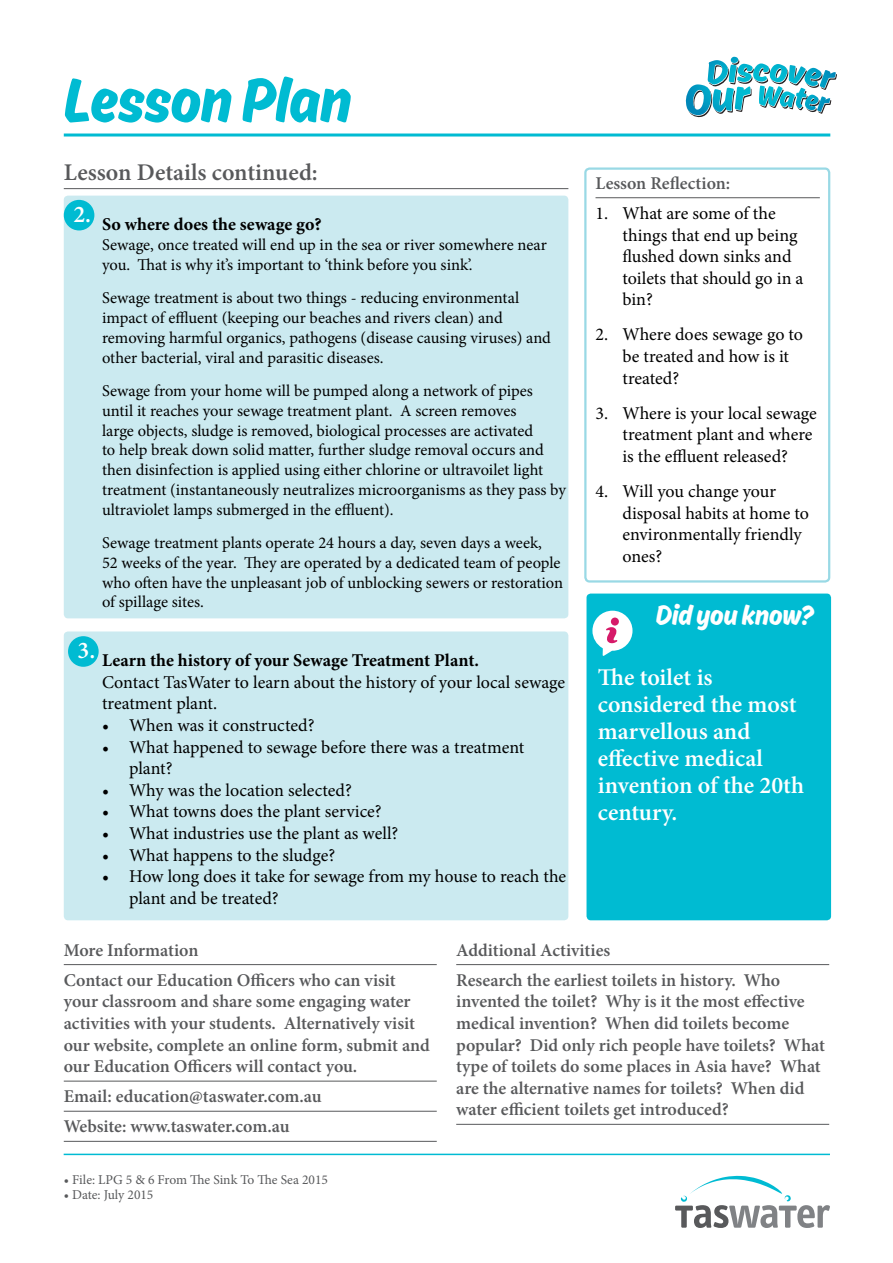
<style>
.page{position:relative;width:893px;height:1263px;background:#fff}
.page>*{position:absolute;margin:0;border:0;box-sizing:border-box;transform-origin:0 0}
.t1{font:66px "Ahkio";color:#00bbd2}
.t2{font:29.4px "Ahkio";color:#fff}
.t3{font:600 24px/27px "Minion Pro";color:#fff}
.t4{font:600 24px "Minion Pro";color:#58595b}
.t5{font:18px/21.6px "Minion Pro";letter-spacing:-.005em;color:#000}
.t6{font:600 18px/21.6px "Minion Pro";color:#58595b}
.t7{font:700 18px "Minion Pro";color:#000}
.t8{font:16.5px/19.8px "Minion Pro";color:#000}
.t9{font:13.5px "Minion Pro";color:#58595b}
</style>
<div class="page">
<svg style="left:675px;top:1176px;width:155px;height:52px"></svg>
<hr style="left:64px;top:1153px;width:766px;height:2px;background:#00bbd3">
<hr style="left:64px;top:188px;width:504px;height:1px;background:#58595b">
<svg style="left:685px;top:57px;width:152px;height:61px"></svg>
<hr style="left:64px;top:134px;width:766px;height:3px;background:#00bbd2">
<div style="left:584px;top:167px;width:246px;height:416px;border:2px solid #99d9e5;border-radius:4px"></div>
<hr style="left:595px;top:197px;width:225px;height:1px;background:#58595b">
<div style="left:64px;top:196px;width:504px;height:422px;background:#cbeaf0;border-radius:4px"></div>
<div style="left:64px;top:200px;width:30px;height:30px;background:#00bbd2;border-radius:50%"></div>
<hr style="left:456px;top:964px;width:373px;height:1px;background:#58595b">
<hr style="left:456px;top:1124px;width:373px;height:1px;background:#58595b">
<hr style="left:64px;top:964px;width:373px;height:1px;background:#58595b">
<hr style="left:64px;top:1081px;width:373px;height:1px;background:#58595b">
<hr style="left:64px;top:1111px;width:373px;height:1px;background:#58595b">
<hr style="left:64px;top:1141px;width:373px;height:1px;background:#58595b">
<div style="left:586px;top:593px;width:245px;height:327px;background:#00bbd2;border-radius:4px"></div>
<svg style="left:592px;top:611px;width:40px;height:45px"></svg>
<div style="left:611px;top:617px;width:8px;height:8px;background:#d61a69;border-radius:50%"></div>
<div style="left:64px;top:631px;width:504px;height:289px;background:#cbeaf0;border-radius:4px"></div>
<div style="left:68px;top:636px;width:31px;height:31px;background:#00bbd2;border-radius:50%"></div>
<h1 class="t1" style="left:64px;top:62px;width:289px">Lesson Plan</h1>
<h3 class="t4" style="left:64px;top:155px;width:256px">Lesson Details continued:</h3>
<h3 class="t3" style="left:73px;top:200px;width:19px">2.</h3>
<p class="t7" style="left:102px;top:212px;width:221px">So where does the sewage go?</p>
<p class="t8" style="left:102px;top:235px;width:446px">Sewage, once treated will end up in the sea or river somewhere near you. That is why it’s important to ‘think before you sink’.</p>
<p class="t8" style="left:102px;top:288px;width:450px">Sewage treatment is about two things - reducing environmental impact of effluent (keeping our beaches and rivers clean) and removing harmful organics, pathogens (disease causing viruses) and other bacterial, viral and parasitic diseases.</p>
<p class="t8" style="left:102px;top:381px;width:465px">Sewage from your home will be pumped along a network of pipes until it reaches your sewage treatment plant. A screen removes<br>large objects, sludge is removed, biological processes are activated<br>to help break down solid matter, further sludge removal occurs and then disinfection is applied using either chlorine or ultravoilet light treatment (instantaneously neutralizes microorganisms as they pass by ultraviolet lamps submerged in the effluent).</p>
<p class="t8" style="left:102px;top:533px;width:463px">Sewage treatment plants operate 24 hours a day, seven days a week,<br>52 weeks of the year. They are operated by a dedicated team of people who often have the unpleasant job of unblocking sewers or restoration of spillage sites.</p>
<h3 class="t3" style="left:78px;top:636px;width:19px">3.</h3>
<p class="t7" style="left:102px;top:648px;width:379px">Learn the history of your Sewage Treatment Plant.</p>
<p class="t5" style="left:102px;top:671px;width:465px">Contact TasWater to learn about the history of your local sewage treatment plant.</p>
<p class="t5" style="left:102px;top:714px;width:214px">• When was it constructed?</p>
<p class="t5" style="left:129px;top:736px;width:397px;text-indent:-27px">• What happened to sewage before there was a treatment plant?</p>
<p class="t5" style="left:102px;top:779px;width:251px">• Why was the location selected?</p>
<p class="t5" style="left:102px;top:801px;width:281px">• What towns does the plant service?</p>
<p class="t5" style="left:102px;top:822px;width:298px">• What industries use the plant as well?</p>
<p class="t5" style="left:102px;top:844px;width:235px">• What happens to the sludge?</p>
<p class="t5" style="left:129px;top:866px;width:439px;text-indent:-27px">• How long does it take for sewage from my house to reach the plant and be treated?</p>
<p class="t6" style="left:595px;top:172px;width:136px">Lesson Reflection:</p>
<p class="t5" style="left:622px;top:202px;width:182px;text-indent:-27px">1. What are some of the things that end up being flushed down sinks and toilets that should go in a bin?</p>
<p class="t5" style="left:622px;top:324px;width:182px;text-indent:-27px">2. Where does sewage go to be treated and how is it treated?</p>
<p class="t5" style="left:622px;top:402px;width:196px;text-indent:-27px">3. Where is your local sewage treatment plant and where is the effluent released?</p>
<p class="t5" style="left:622px;top:481px;width:188px;text-indent:-27px">4. Will you change your disposal habits at home to environmentally friendly ones?</p>
<h2 class="t2" style="left:656px;top:598px;width:160px">Did you know?</h2>
<h3 class="t3" style="left:598px;top:664px;width:208px">The toilet is considered the most marvellous and effective medical invention of the 20th century.</h3>
<p class="t6" style="left:64px;top:935px;width:333px;line-height:30.2px">More Information<br>Contact our Education Officers who can visit</p>
<p class="t6" style="left:64px;top:991px;width:368px">your classroom and share some engaging water activities with your students. Alternatively visit our website, complete an online form, submit and our Education Officers will contact you.</p>
<p class="t6" style="left:64px;top:1081px;width:259px;line-height:30.2px">Email: education@taswater.com.au<br>Website: www.taswater.com.au</p>
<p class="t9" style="left:64px;top:1171px;width:266px">• File: LPG 5 &amp; 6 From The Sink To The Sea 2015</p>
<p class="t9" style="left:64px;top:1186px;width:91px">• Date: July 2015</p>
<p class="t6" style="left:456px;top:935px;width:326px;line-height:30.2px">Additional Activities<br>Research the earliest toilets in history. Who</p>
<p class="t6" style="left:456px;top:991px;width:370px">invented the toilet? Why is it the most effective medical invention? When did toilets become popular? Did only rich people have toilets? What type of toilets do some places in Asia have? What are the alternative names for toilets? When did water efficient toilets get introduced?</p>
</div>
